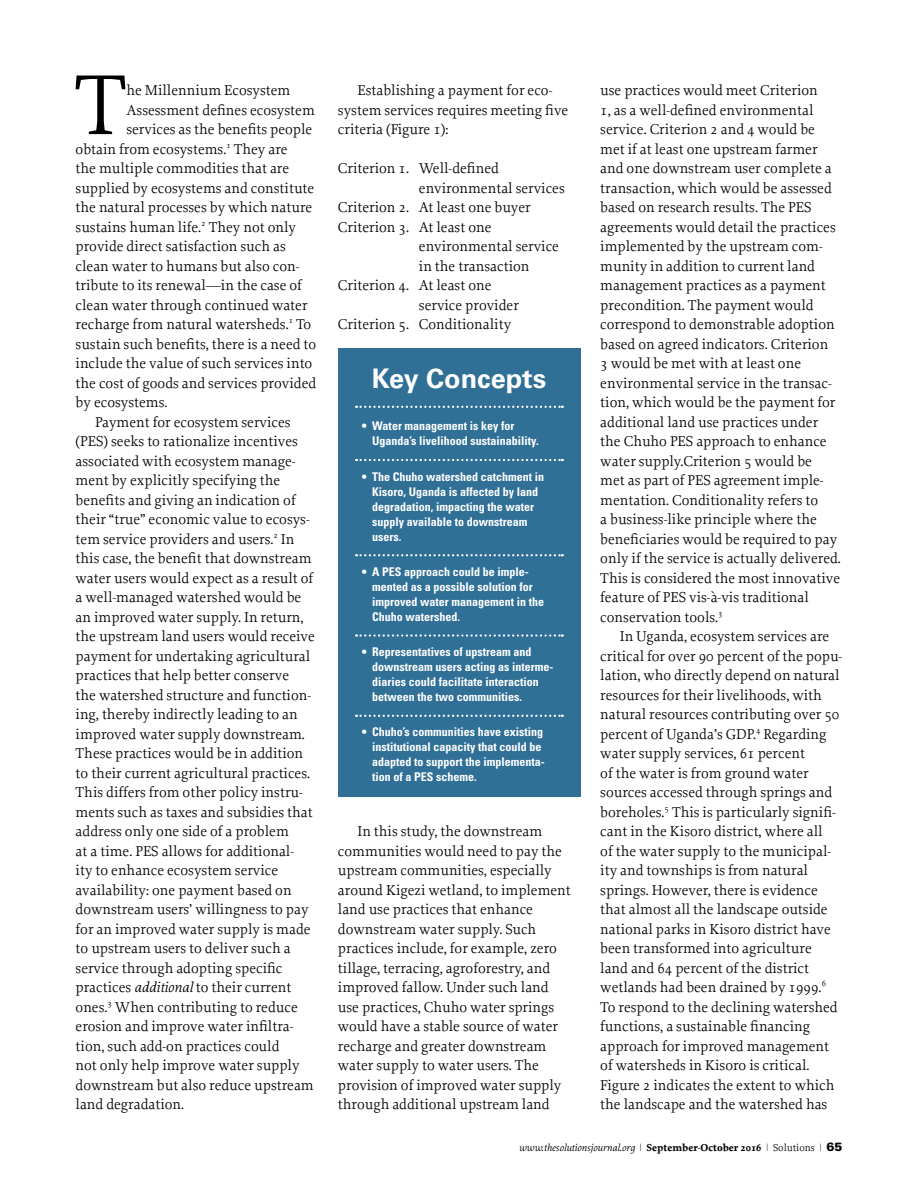
<style>
.page{position:relative;width:918px;height:1188px;background:#fff}
.page>*{position:absolute;margin:0;border:0;box-sizing:border-box;transform-origin:0 0}
.t1{font:89.55px "Proforma";color:#000}
.t2{font:700 27px "Univers LT Std";color:#fff}
.t3{font:15px/19.5px "Proforma";color:#000}
.t4{font:700 condensed 12px/15px "Univers";color:#fff}
.t5{font:italic 10.5px "Proforma";color:#000}
.s1{font-style:italic}
.s2{font-weight:300;font-style:normal}
.s3{font-weight:700;font-style:normal}
.s4{font-style:normal}
.s5{font-family:"Univers LT Std";font-weight:900;font-style:normal;font-size:12px}
</style>
<div class="page">
<div style="left:338px;top:349px;width:242px;height:448px;background:#307097"></div>
<svg style="left:356px;top:406px;width:207px;height:2px"></svg>
<svg style="left:356px;top:459px;width:207px;height:2px"></svg>
<svg style="left:356px;top:554px;width:207px;height:2px"></svg>
<svg style="left:356px;top:634px;width:207px;height:3px"></svg>
<svg style="left:356px;top:715px;width:207px;height:2px"></svg>
<h1 class="t1" style="left:74px;top:50px;width:54px">T</h1>
<p class="t3" style="left:126px;top:80px;width:165px">he Millennium Ecosystem</p>
<p class="t3" style="left:126px;top:100px;width:190px">Assessment defines ecosystem</p>
<p class="t3" style="left:126px;top:119px;width:187px">services as the benefits people</p>
<p class="t3" style="left:76px;top:139px;width:214px">obtain from ecosystems.<sup>1</sup> They are</p>
<p class="t3" style="left:76px;top:158px;width:215px">the multiple commodities that are</p>
<p class="t3" style="left:76px;top:178px;width:240px">supplied by ecosystems and constitute</p>
<p class="t3" style="left:76px;top:197px;width:238px">the natural processes by which nature</p>
<p class="t3" style="left:76px;top:217px;width:222px">sustains human life.<sup>2</sup> They not only</p>
<p class="t3" style="left:76px;top:236px;width:212px">provide direct satisfaction such as</p>
<p class="t3" style="left:76px;top:256px;width:225px">clean water to humans but also con-</p>
<p class="t3" style="left:76px;top:275px;width:228px">tribute to its renewal—in the case of</p>
<p class="t3" style="left:76px;top:295px;width:233px">clean water through continued water</p>
<p class="t3" style="left:76px;top:314px;width:237px">recharge from natural watersheds.<sup>1</sup> To</p>
<p class="t3" style="left:76px;top:334px;width:242px">sustain such benefits, there is a need to</p>
<p class="t3" style="left:76px;top:353px;width:238px">include the value of such services into</p>
<p class="t3" style="left:76px;top:373px;width:242px">the cost of goods and services provided</p>
<p class="t3" style="left:76px;top:392px;width:93px">by ecosystems.</p>
<p class="t3" style="left:95px;top:412px;width:197px">Payment for ecosystem services</p>
<p class="t3" style="left:76px;top:431px;width:224px">(PES) seeks to rationalize incentives</p>
<p class="t3" style="left:76px;top:451px;width:221px">associated with ecosystem manage-</p>
<p class="t3" style="left:76px;top:470px;width:206px">ment by explicitly specifying the</p>
<p class="t3" style="left:76px;top:490px;width:222px">benefits and giving an indication of</p>
<p class="t3" style="left:76px;top:509px;width:236px">their “true” economic value to ecosys-</p>
<p class="t3" style="left:76px;top:529px;width:220px">tem service providers and users.<sup>2</sup> In</p>
<p class="t3" style="left:76px;top:548px;width:238px">this case, the benefit that downstream</p>
<p class="t3" style="left:76px;top:568px;width:239px">water users would expect as a result of</p>
<p class="t3" style="left:76px;top:587px;width:227px">a well-managed watershed would be</p>
<p class="t3" style="left:76px;top:607px;width:230px">an improved water supply. In return,</p>
<p class="t3" style="left:76px;top:626px;width:241px">the upstream land users would receive</p>
<p class="t3" style="left:76px;top:646px;width:236px">payment for undertaking agricultural</p>
<p class="t3" style="left:76px;top:665px;width:215px">practices that help better conserve</p>
<p class="t3" style="left:76px;top:685px;width:237px">the watershed structure and function-</p>
<p class="t3" style="left:76px;top:704px;width:224px">ing, thereby indirectly leading to an</p>
<p class="t3" style="left:76px;top:724px;width:231px">improved water supply downstream.</p>
<p class="t3" style="left:76px;top:743px;width:229px">These practices would be in addition</p>
<p class="t3" style="left:76px;top:763px;width:236px">to their current agricultural practices.</p>
<p class="t3" style="left:76px;top:782px;width:229px">This differs from other policy instru-</p>
<p class="t3" style="left:76px;top:802px;width:239px">ments such as taxes and subsidies that</p>
<p class="t3" style="left:76px;top:821px;width:215px">address only one side of a problem</p>
<p class="t3" style="left:76px;top:841px;width:220px">at a time. PES allows for additional-</p>
<p class="t3" style="left:76px;top:860px;width:204px">ity to enhance ecosystem service</p>
<p class="t3" style="left:76px;top:880px;width:218px">availability: one payment based on</p>
<p class="t3" style="left:76px;top:899px;width:235px">downstream users’ willingness to pay</p>
<p class="t3" style="left:76px;top:919px;width:236px">for an improved water supply is made</p>
<p class="t3" style="left:76px;top:938px;width:217px">to upstream users to deliver such a</p>
<p class="t3" style="left:76px;top:958px;width:208px">service through adopting specific</p>
<p class="t3" style="left:76px;top:977px;width:217px">practices <span class="s1">additional</span> to their current</p>
<p class="t3" style="left:76px;top:997px;width:224px">ones.<sup>3</sup> When contributing to reduce</p>
<p class="t3" style="left:76px;top:1016px;width:219px">erosion and improve water infiltra-</p>
<p class="t3" style="left:76px;top:1036px;width:205px">tion, such add-on practices could</p>
<p class="t3" style="left:76px;top:1055px;width:225px">not only help improve water supply</p>
<p class="t3" style="left:76px;top:1075px;width:240px">downstream but also reduce upstream</p>
<p class="t3" style="left:76px;top:1094px;width:110px">land degradation.</p>
<p class="t3" style="left:338px;top:80px;width:232px;text-indent:20px">Establishing a payment for eco&shy;system services requires meeting five criteria (Figure 1):</p>
<p class="t3" style="left:338px;top:158px;width:162px">Criterion 1. Well-defined</p>
<p class="t3" style="left:419px;top:178px;width:147px">environmental services</p>
<p class="t3" style="left:338px;top:197px;width:194px">Criterion 2. At least one buyer</p>
<p class="t3" style="left:338px;top:217px;width:155px">Criterion 3. At least one</p>
<p class="t3" style="left:419px;top:236px;width:142px">environmental service</p>
<p class="t3" style="left:419px;top:256px;width:112px">in the transaction</p>
<p class="t3" style="left:338px;top:275px;width:155px">Criterion 4. At least one</p>
<p class="t3" style="left:419px;top:295px;width:101px">service provider</p>
<p class="t3" style="left:338px;top:314px;width:175px">Criterion 5. Conditionality</p>
<h2 class="t2" style="left:372px;top:363px;width:176px">Key Concepts</h2>
<p class="t4" style="left:372px;top:418px;width:168px;text-indent:-10px">• Water management is key for<br>Uganda’s livelihood sustainability.</p>
<p class="t4" style="left:372px;top:469px;width:173px;text-indent:-10px">• The Chuho watershed catchment in<br>Kisoro, Uganda is affected by land degradation, impacting the water supply available to downstream users.</p>
<p class="t4" style="left:372px;top:564px;width:173px;text-indent:-10px">• A PES approach could be imple&shy;mented as a possible solution for improved water management in the<br>Chuho watershed.</p>
<p class="t4" style="left:372px;top:644px;width:183px;text-indent:-10px">• Representatives of upstream and downstream users acting as interme&shy;diaries could facilitate interaction between the two communities.</p>
<p class="t4" style="left:372px;top:724px;width:174px;text-indent:-10px">• Chuho’s communities have existing institutional capacity that could be adapted to support the implementa&shy;tion of a PES scheme.</p>
<p class="t3" style="left:338px;top:821px;width:234px;text-indent:20px">In this study, the downstream communities would need to pay the upstream communities, especially around Kigezi wetland, to implement land use practices that enhance downstream water supply. Such practices include, for example, zero tillage, terracing, agroforestry, and improved fallow. Under such land use practices, Chuho water springs would have a stable source of water recharge and greater downstream water supply to water users. The provision of improved water supply through additional upstream land</p>
<p class="t3" style="left:600px;top:80px;width:242px">use practices would meet Criterion<br>1, as a well-defined environmental service. Criterion 2 and 4 would be met if at least one upstream farmer and one downstream user complete a transaction, which would be assessed based on research results. The PES agreements would detail the practices implemented by the upstream com&shy;munity in addition to current land management practices as a payment precondition. The payment would correspond to demonstrable adoption based on agreed indicators. Criterion<br>3 would be met with at least one environmental service in the transac&shy;tion, which would be the payment for additional land use practices under the Chuho PES approach to enhance water supply.Criterion 5 would be<br>met as part of PES agreement imple&shy;mentation. Conditionality refers to<br>a business-like principle where the beneficiaries would be required to pay only if the service is actually delivered.<br>This is considered the most innovative feature of PES vis-à-vis traditional conservation tools.<sup>3</sup></p>
<p class="t3" style="left:600px;top:626px;width:244px;text-indent:20px">In Uganda, ecosystem services are critical for over 90 percent of the popu&shy;lation, who directly depend on natural resources for their livelihoods, with natural resources contributing over 50 percent of Uganda’s GDP.<sup>4</sup> Regarding water supply services, 61 percent<br>of the water is from ground water sources accessed through springs and boreholes.<sup>5</sup> This is particularly signifi&shy;cant in the Kisoro district, where all<br>of the water supply to the municipal&shy;ity and townships is from natural springs. However, there is evidence that almost all the landscape outside national parks in Kisoro district have been transformed into agriculture land and 64 percent of the district wetlands had been drained by 1999.<sup>6<br></sup>To respond to the declining watershed functions, a sustainable financing approach for improved management of watersheds in Kisoro is critical.<br>Figure 2 indicates the extent to which the landscape and the watershed has</p>
<p class="t5" style="left:519px;top:1141px;width:325px">www.thesolutionsjournal.org <span class="s2">|</span> <span class="s3">September-October 2016</span> <span class="s2">|</span> <span class="s4">Solutions</span> <span class="s2">|</span> <span class="s5">65</span></p>
</div>
